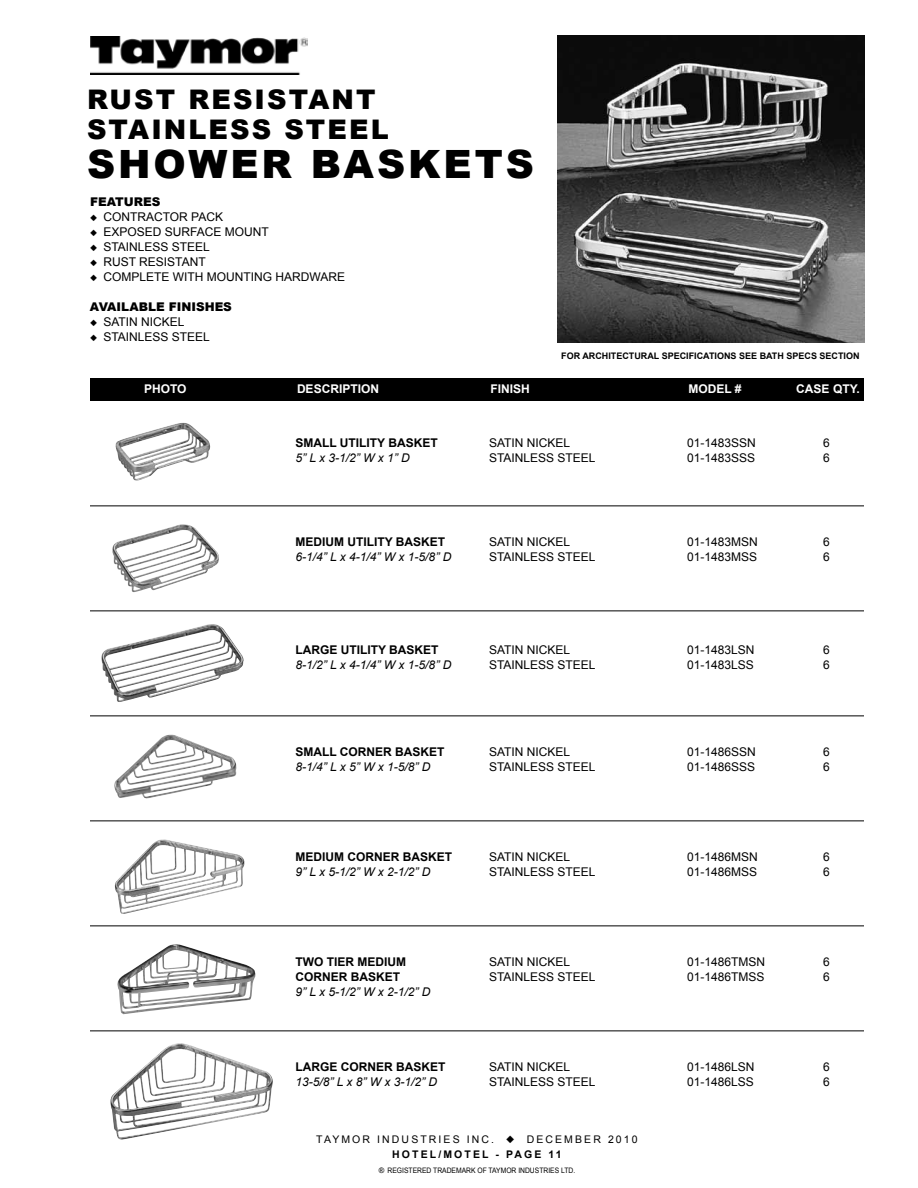
<style>
.page{position:relative;width:918px;height:1188px;background:#fff}
.page>*{position:absolute;margin:0;border:0;box-sizing:border-box;transform-origin:0 0}
.t1{font:900 39px "Arial";letter-spacing:.075em;color:#000}
.t2{font:900 27px/30px "Arial";letter-spacing:.075em;color:#000}
.t3{font:12px "Arial";color:#000}
.t4{font:italic 12px "Arial";color:#000}
.t5{font:700 12px "Arial";color:#000}
.t6{font:700 12px "Arial";color:#fff}
.t7{font:900 12px "Arial";color:#000}
.t8{font:10.5px/15px "Arial";letter-spacing:.2em;color:#000;text-align:center}
.t9{font:700 9px "Arial";color:#000}
.t10{font:7.5px "Arial";color:#000}
.s1{font-weight:700}
</style>
<div class="page">
<img style="left:90px;top:36px;width:217px;height:39px">
<img style="left:115px;top:423px;width:96px;height:58px">
<img style="left:112px;top:524px;width:107px;height:68px">
<img style="left:101px;top:624px;width:143px;height:78px">
<img style="left:114px;top:735px;width:123px;height:64px">
<img style="left:114px;top:839px;width:131px;height:75px">
<img style="left:110px;top:1043px;width:163px;height:97px">
<div style="left:90px;top:378px;width:774px;height:22px;background:#000"></div>
<img style="left:557px;top:36px;width:307px;height:307px">
<hr style="left:90px;top:506px;width:774px;height:1px;background:#000">
<hr style="left:90px;top:610px;width:774px;height:1px;background:#000">
<hr style="left:90px;top:716px;width:774px;height:1px;background:#000">
<hr style="left:90px;top:820px;width:774px;height:1px;background:#000">
<hr style="left:90px;top:926px;width:774px;height:1px;background:#000">
<hr style="left:90px;top:1030px;width:774px;height:1px;background:#000">
<img style="left:117px;top:944px;width:139px;height:70px">
<h2 class="t2" style="left:87px;top:85px;width:303px">RUST RESISTANT<br>STAINLESS STEEL</h2>
<h1 class="t1" style="left:87px;top:143px;width:449px">SHOWER BASKETS</h1>
<p class="t7" style="left:90px;top:195px;width:72px">FEATURES</p>
<p class="t3" style="left:90px;top:209px;width:135px">◆ CONTRACTOR PACK</p>
<p class="t3" style="left:90px;top:224px;width:180px">◆ EXPOSED SURFACE MOUNT</p>
<p class="t3" style="left:90px;top:239px;width:121px">◆ STAINLESS STEEL</p>
<p class="t3" style="left:90px;top:254px;width:117px">◆ RUST RESISTANT</p>
<p class="t3" style="left:90px;top:269px;width:257px">◆ COMPLETE WITH MOUNTING HARDWARE</p>
<p class="t7" style="left:90px;top:300px;width:143px">AVAILABLE FINISHES</p>
<p class="t3" style="left:90px;top:314px;width:96px">◆ SATIN NICKEL</p>
<p class="t3" style="left:90px;top:329px;width:121px">◆ STAINLESS STEEL</p>
<p class="t9" style="left:561px;top:350px;width:300px">FOR ARCHITECTURAL SPECIFICATIONS SEE BATH SPECS SECTION</p>
<p class="t6" style="left:144px;top:381px;width:44px">PHOTO</p>
<p class="t6" style="left:297px;top:381px;width:84px">DESCRIPTION</p>
<p class="t6" style="left:490px;top:381px;width:41px">FINISH</p>
<p class="t6" style="left:688px;top:381px;width:55px">MODEL #</p>
<p class="t6" style="left:796px;top:381px;width:65px">CASE QTY.</p>
<p class="t5" style="left:296px;top:435px;width:144px">SMALL UTILITY BASKET</p>
<p class="t3" style="left:489px;top:435px;width:83px">SATIN NICKEL</p>
<p class="t3" style="left:687px;top:435px;width:70px">01-1483SSN</p>
<p class="t3" style="left:823px;top:435px;width:8px">6</p>
<p class="t4" style="left:296px;top:451px;width:116px">5” L x 3-1/2” W x 1” D</p>
<p class="t3" style="left:489px;top:450px;width:108px">STAINLESS STEEL</p>
<p class="t3" style="left:687px;top:450px;width:70px">01-1483SSS</p>
<p class="t3" style="left:823px;top:450px;width:8px">6</p>
<p class="t5" style="left:296px;top:534px;width:151px">MEDIUM UTILITY BASKET</p>
<p class="t3" style="left:489px;top:534px;width:83px">SATIN NICKEL</p>
<p class="t3" style="left:687px;top:534px;width:72px">01-1483MSN</p>
<p class="t3" style="left:823px;top:534px;width:8px">6</p>
<p class="t4" style="left:296px;top:550px;width:157px">6-1/4” L x 4-1/4” W x 1-5/8” D</p>
<p class="t3" style="left:489px;top:549px;width:108px">STAINLESS STEEL</p>
<p class="t3" style="left:687px;top:549px;width:72px">01-1483MSS</p>
<p class="t3" style="left:823px;top:549px;width:8px">6</p>
<p class="t5" style="left:296px;top:642px;width:145px">LARGE UTILITY BASKET</p>
<p class="t3" style="left:489px;top:642px;width:83px">SATIN NICKEL</p>
<p class="t3" style="left:687px;top:642px;width:69px">01-1483LSN</p>
<p class="t3" style="left:823px;top:642px;width:8px">6</p>
<p class="t4" style="left:296px;top:658px;width:157px">8-1/2” L x 4-1/4” W x 1-5/8” D</p>
<p class="t3" style="left:489px;top:657px;width:108px">STAINLESS STEEL</p>
<p class="t3" style="left:687px;top:657px;width:68px">01-1483LSS</p>
<p class="t3" style="left:823px;top:657px;width:8px">6</p>
<p class="t5" style="left:296px;top:744px;width:151px">SMALL CORNER BASKET</p>
<p class="t3" style="left:489px;top:744px;width:83px">SATIN NICKEL</p>
<p class="t3" style="left:687px;top:744px;width:70px">01-1486SSN</p>
<p class="t3" style="left:823px;top:744px;width:8px">6</p>
<p class="t4" style="left:296px;top:760px;width:137px">8-1/4” L x 5” W x 1-5/8” D</p>
<p class="t3" style="left:489px;top:759px;width:108px">STAINLESS STEEL</p>
<p class="t3" style="left:687px;top:759px;width:70px">01-1486SSS</p>
<p class="t3" style="left:823px;top:759px;width:8px">6</p>
<p class="t5" style="left:296px;top:849px;width:158px">MEDIUM CORNER BASKET</p>
<p class="t3" style="left:489px;top:849px;width:83px">SATIN NICKEL</p>
<p class="t3" style="left:687px;top:849px;width:72px">01-1486MSN</p>
<p class="t3" style="left:823px;top:849px;width:8px">6</p>
<p class="t4" style="left:296px;top:865px;width:137px">9” L x 5-1/2” W x 2-1/2” D</p>
<p class="t3" style="left:489px;top:864px;width:108px">STAINLESS STEEL</p>
<p class="t3" style="left:687px;top:864px;width:72px">01-1486MSS</p>
<p class="t3" style="left:823px;top:864px;width:8px">6</p>
<p class="t5" style="left:296px;top:954px;width:112px">TWO TIER MEDIUM</p>
<p class="t3" style="left:489px;top:954px;width:83px">SATIN NICKEL</p>
<p class="t3" style="left:687px;top:954px;width:80px">01-1486TMSN</p>
<p class="t3" style="left:823px;top:954px;width:8px">6</p>
<p class="t5" style="left:296px;top:969px;width:106px">CORNER BASKET</p>
<p class="t3" style="left:489px;top:969px;width:108px">STAINLESS STEEL</p>
<p class="t3" style="left:687px;top:969px;width:79px">01-1486TMSS</p>
<p class="t3" style="left:823px;top:969px;width:8px">6</p>
<p class="t4" style="left:296px;top:985px;width:137px">9” L x 5-1/2” W x 2-1/2” D</p>
<p class="t5" style="left:296px;top:1059px;width:151px">LARGE CORNER BASKET</p>
<p class="t3" style="left:489px;top:1059px;width:83px">SATIN NICKEL</p>
<p class="t3" style="left:687px;top:1059px;width:69px">01-1486LSN</p>
<p class="t3" style="left:823px;top:1059px;width:8px">6</p>
<p class="t4" style="left:296px;top:1075px;width:143px">13-5/8” L x 8” W x 3-1/2” D</p>
<p class="t3" style="left:489px;top:1074px;width:108px">STAINLESS STEEL</p>
<p class="t3" style="left:687px;top:1074px;width:68px">01-1486LSS</p>
<p class="t3" style="left:823px;top:1074px;width:8px">6</p>
<p class="t8" style="left:316px;top:1132px;width:323px">TAYMOR INDUSTRIES INC. ◆ DECEMBER 2010<br><span class="s1">HOTEL/MOTEL - PAGE 11</span></p>
<p class="t10" style="left:379px;top:1165px;width:198px">® REGISTERED TRADEMARK OF TAYMOR INDUSTRIES LTD.</p>
</div>
